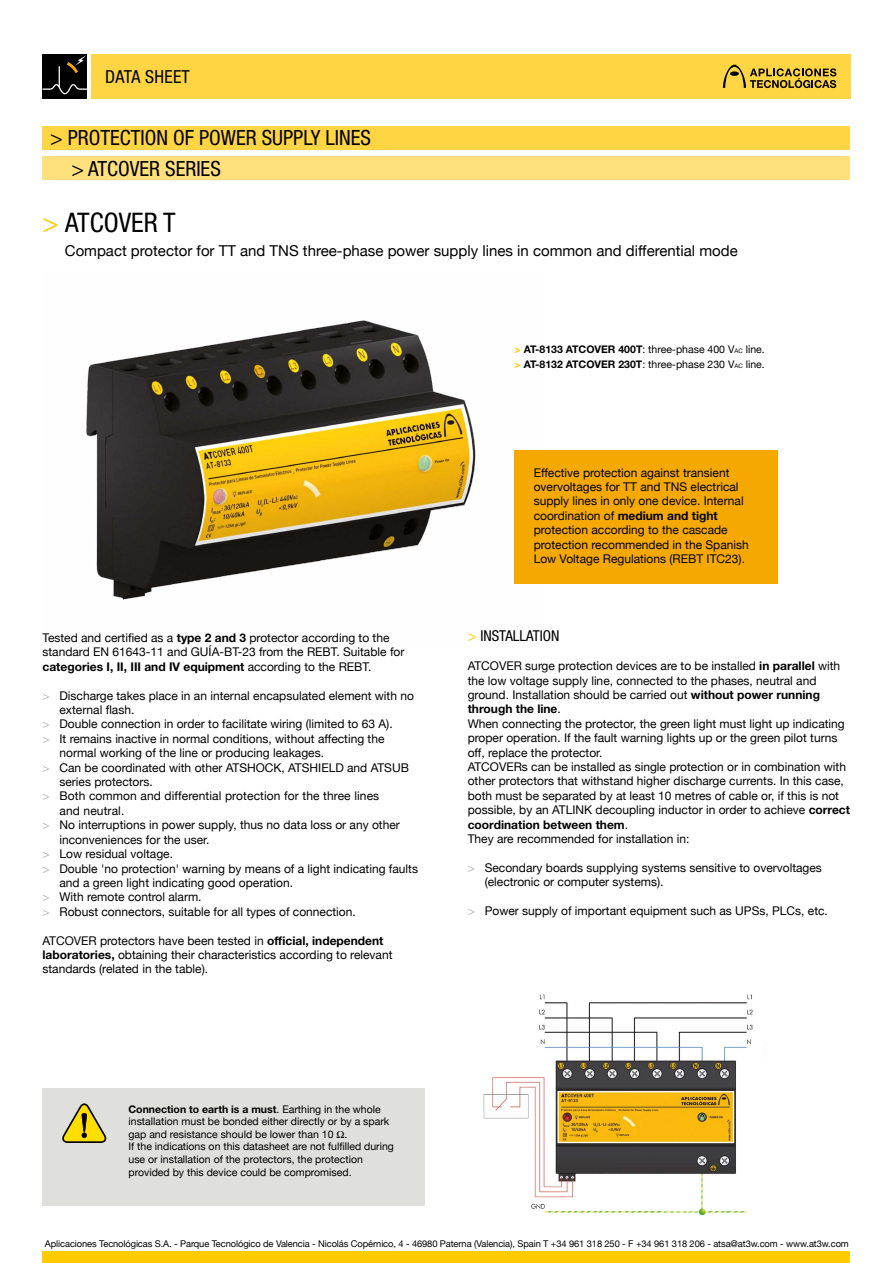
<style>
.page{position:relative;width:893px;height:1263px;background:#fff}
.page>*{position:absolute;margin:0;border:0;box-sizing:border-box;transform-origin:0 0}
.t1{font:condensed 27px "Helvetica Neue LT Std";color:#000}
.t2{font:condensed 21px "Helvetica Neue LT Std";color:#000}
.t3{font:condensed 18px "Helvetica Neue LT Std";letter-spacing:.015em;color:#000}
.t4{font:15px "Helvetica Neue";color:#000}
.t5{font:condensed 15px "Helvetica Neue LT Std";color:#000}
.t6{font:12px/14.4px "Helvetica Neue";color:#000}
.t7{font:700 12px "Helvetica Neue LT Std";color:#000}
.t8{font:10.5px/12.6px "Helvetica Neue";color:#000}
.t9{font:700 10.5px "Helvetica Neue LT Std";color:#000}
.t10{font:9.3px "Helvetica Neue";letter-spacing:-.01em;color:#000}
.s1{color:#fc0}
.s2{font-family:"Helvetica Neue LT Std";font-weight:700;color:#fc0}
.s3{font-family:"Helvetica Neue LT Std";font-weight:700}
.s4{font-size:6.15px}
.s5{font-family:"Helvetica Neue";font-weight:400}
.s6{color:#b3b2b2}
</style>
<div class="page">
<div style="left:43px;top:1251px;width:807px;height:12px;background:#fc0"></div>
<div style="left:43px;top:54px;width:44px;height:45px;background:#000"></div>
<svg style="left:43px;top:55px;width:44px;height:39px"></svg>
<div style="left:91px;top:54px;width:759px;height:45px;background:#ffd544"></div>
<svg style="left:723px;top:65px;width:113px;height:23px"></svg>
<img style="left:86px;top:320px;width:390px;height:280px">
<img style="left:483px;top:994px;width:270px;height:222px">
<div style="left:514px;top:450px;width:264px;height:134px;background:#f5a900"></div>
<div style="left:43px;top:157px;width:807px;height:23px;background:#ffe07d"></div>
<div style="left:43px;top:126px;width:807px;height:23px;background:#ffd544"></div>
<div style="left:43px;top:1089px;width:382px;height:117px;background:#dfdfdc"></div>
<svg style="left:62px;top:1103px;width:45px;height:40px"></svg>
<h3 class="t3" style="left:105px;top:66px;width:86px">DATA SHEET</h3>
<h2 class="t2" style="left:50px;top:126px;width:322px">&gt; PROTECTION OF POWER SUPPLY LINES</h2>
<h2 class="t2" style="left:71px;top:156px;width:151px">&gt; ATCOVER SERIES</h2>
<h1 class="t1" style="left:43px;top:207px;width:135px"><span class="s1">&gt;</span> ATCOVER T</h1>
<p class="t4" style="left:65px;top:241px;width:674px">Compact protector for TT and TNS three-phase power supply lines in common and differential mode</p>
<p class="t8" style="left:514px;top:342px;width:252px;line-height:15px"><span class="s2">&gt;</span> <span class="s3">AT-8133 ATCOVER 400T</span>: three-phase 400 V<span class="s4">AC</span> line. <span class="s2">&gt;</span> <span class="s3">AT-8132 ATCOVER 230T</span>: three-phase 230 V<span class="s4">AC</span> line.</p>
<p class="t6" style="left:534px;top:465px;width:217px">Effective protection against transient overvoltages for TT and TNS electrical supply lines in only one device. Internal coordination of <span class="s3">medium and tight </span>protection according to the cascade protection recommended in the Spanish Low Voltage Regulations (REBT ITC23).</p>
<p class="t6" style="left:43px;top:630px;width:348px">Tested and certified as a <span class="s3">type 2 and 3</span> protector according to the</p>
<p class="t5" style="left:468px;top:627px;width:93px"><span class="s1">&gt;</span> INSTALLATION</p>
<p class="t6" style="left:43px;top:645px;width:363px">standard EN 61643-11 and GUÍA-BT-23 from the REBT. Suitable for</p>
<p class="t7" style="left:43px;top:659px;width:330px">categories I, II, III and IV equipment <span class="s5">according to the REBT.</span></p>
<p class="t6" style="left:43px;top:688px;width:373px"><span class="s6">&gt;</span> Discharge takes place in an internal encapsulated element with no</p>
<p class="t6" style="left:60px;top:702px;width:76px">external flash.</p>
<p class="t6" style="left:43px;top:717px;width:352px"><span class="s6">&gt;</span> Double connection in order to facilitate wiring (limited to 63 A).</p>
<p class="t6" style="left:43px;top:731px;width:343px"><span class="s6">&gt;</span> It remains inactive in normal conditions, without affecting the</p>
<p class="t6" style="left:60px;top:746px;width:266px">normal working of the line or producing leakages.</p>
<p class="t6" style="left:43px;top:760px;width:368px"><span class="s6">&gt;</span> Can be coordinated with other ATSHOCK, ATSHIELD and ATSUB</p>
<p class="t6" style="left:60px;top:774px;width:95px">series protectors.</p>
<p class="t6" style="left:43px;top:789px;width:338px"><span class="s6">&gt;</span> Both common and differential protection for the three lines</p>
<p class="t6" style="left:60px;top:803px;width:66px">and neutral.</p>
<p class="t6" style="left:43px;top:818px;width:359px"><span class="s6">&gt;</span> No interruptions in power supply, thus no data loss or any other</p>
<p class="t6" style="left:60px;top:832px;width:151px">inconveniences for the user.</p>
<p class="t6" style="left:43px;top:846px;width:132px"><span class="s6">&gt;</span> Low residual voltage.</p>
<p class="t6" style="left:43px;top:861px;width:377px"><span class="s6">&gt;</span> Double 'no protection' warning by means of a light indicating faults</p>
<p class="t6" style="left:60px;top:875px;width:235px">and a green light indicating good operation.</p>
<p class="t6" style="left:43px;top:890px;width:161px"><span class="s6">&gt;</span> With remote control alarm.</p>
<p class="t6" style="left:43px;top:904px;width:315px"><span class="s6">&gt;</span> Robust connectors, suitable for all types of connection.</p>
<p class="t6" style="left:43px;top:933px;width:351px">ATCOVER protectors have been tested in <span class="s3">official, independent laboratories,</span> obtaining their characteristics according to relevant standards (related in the table).</p>
<p class="t6" style="left:468px;top:658px;width:374px">ATCOVER surge protection devices are to be installed <span class="s3">in parallel</span> with the low voltage supply line, connected to the phases, neutral and ground. Installation should be carried out <span class="s3">without power running</span></p>
<p class="t7" style="left:468px;top:702px;width:95px">through the line<span class="s5">.</span></p>
<p class="t6" style="left:468px;top:716px;width:384px">When connecting the protector, the green light must light up indicating proper operation. If the fault warning lights up or the green pilot turns off, replace the protector.<br>ATCOVERs can be installed as single protection or in combination with other protectors that withstand higher discharge currents. In this case, both must be separated by at least 10 metres of cable or, if this is not possible, by an ATLINK decoupling inductor in order to achieve <span class="s3">correct</span></p>
<p class="t7" style="left:468px;top:817px;width:162px">coordination between them<span class="s5">.</span></p>
<p class="t6" style="left:468px;top:831px;width:223px">They are recommended for installation in:</p>
<p class="t6" style="left:485px;top:860px;width:339px;text-indent:-17px"><span class="s6">&gt;</span> Secondary boards supplying systems sensitive to overvoltages (electronic or computer systems).</p>
<p class="t6" style="left:468px;top:903px;width:362px"><span class="s6">&gt;</span> Power supply of important equipment such as UPSs, PLCs, etc.</p>
<p class="t9" style="left:129px;top:1102px;width:254px">Connection to earth is a must<span class="s5">. Earthing in the whole</span></p>
<p class="t8" style="left:129px;top:1115px;width:267px">installation must be bonded either directly or by a spark gap and resistance should be lower than 10 Ω.<br>If the indications on this datasheet are not fulfilled during use or installation of the protectors, the protection provided by this device could be compromised.</p>
<p class="t10" style="left:45px;top:1238px;width:805px">Aplicaciones Tecnológicas S.A. - Parque Tecnológico de Valencia - Nicolás Copérnico, 4 - 46980 Paterna (Valencia), Spain T +34 961 318 250 - F +34 961 318 206 - atsa@at3w.com - www.at3w.com</p>
</div>
